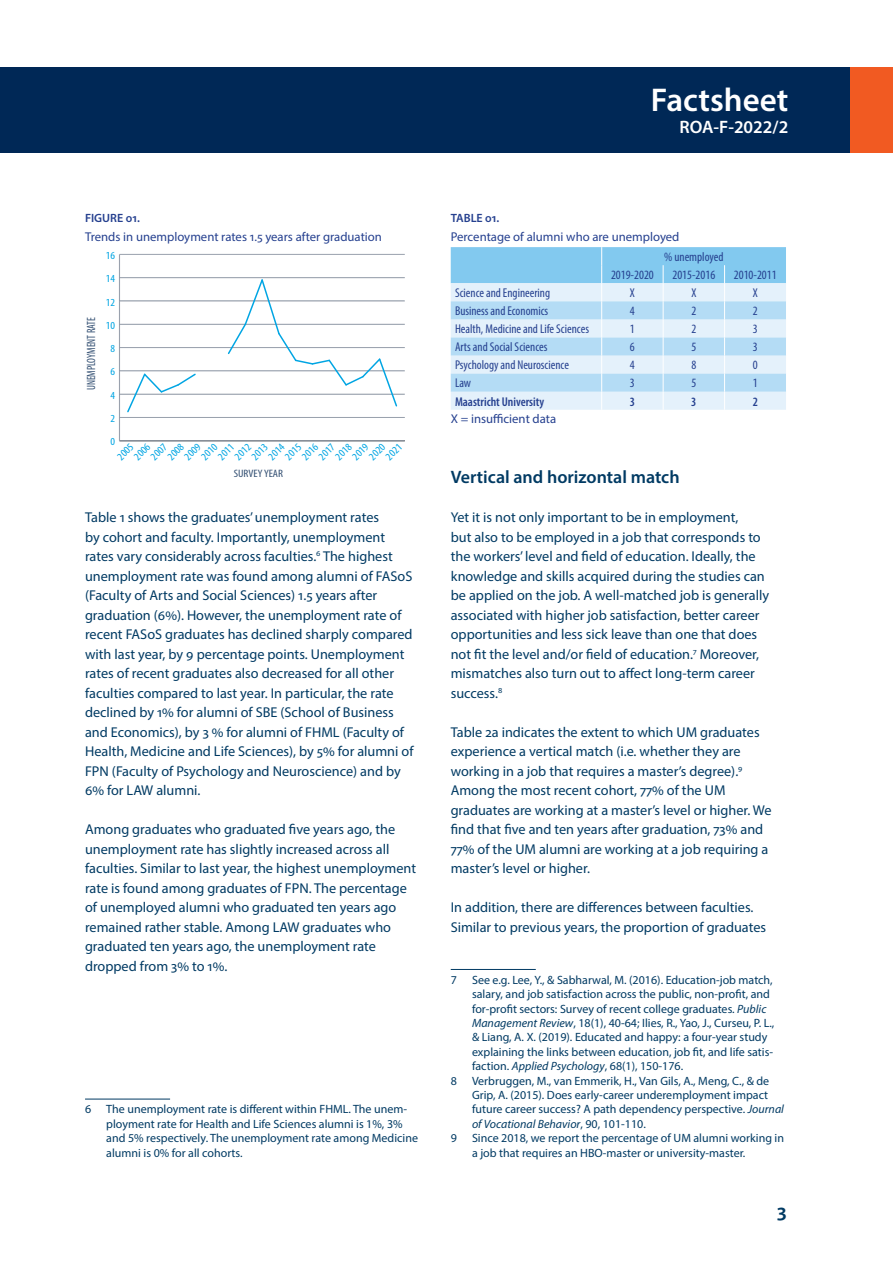
<style>
.page{position:relative;width:893px;height:1263px;background:#fff}
.page>*{position:absolute;margin:0;border:0;box-sizing:border-box;transform-origin:0 0}
.t1{font:600 33px "Myriad Pro";color:#fff}
.t2{font:600 21px "Myriad Pro";color:#003a63}
.t3{font:600 18px "Myriad Pro";color:#003a63}
.t4{font:600 18px "Myriad Pro";color:#fff}
.t5{font:14.25px/19.5px "Myriad Pro";color:#003a63}
.t6{font:condensed 12.75px "Myriad Pro";color:#25408f}
.t7{font:12.75px "Myriad Pro";color:#25408f}
.t8{font:600 condensed 12.75px "Myriad Pro";color:#25408f}
.t9{font:12px/14.4px "Myriad Pro";color:#003a63}
.t10{font:600 12px "Myriad Pro";color:#25408f}
.t11{font:condensed 12px "Myriad Pro";color:#345073;scale:.9 1}
.t12{font:condensed 10.8px "Myriad Pro";color:#00a5e3;scale:1.11 1}
.t13{font:condensed 10.8px "Myriad Pro";color:#345073;scale:1.11 1}
.s1{font-style:italic}
</style>
<div class="page">
<div style="left:0;top:67px;width:893px;height:86px;background:#002856"></div>
<div style="left:850px;top:67px;width:43px;height:86px;background:#f15a22"></div>
<hr style="left:119px;top:254px;width:1px;height:187px;background:#99a1ad">
<hr style="left:119px;top:440px;width:286px;height:1px;background:#99a1ad">
<hr style="left:119px;top:417px;width:286px;height:1px;background:#99a1ad">
<hr style="left:119px;top:394px;width:286px;height:1px;background:#99a1ad">
<hr style="left:119px;top:370px;width:286px;height:1px;background:#99a1ad">
<hr style="left:119px;top:347px;width:286px;height:1px;background:#99a1ad">
<hr style="left:119px;top:324px;width:286px;height:1px;background:#99a1ad">
<hr style="left:119px;top:301px;width:286px;height:1px;background:#99a1ad">
<hr style="left:119px;top:277px;width:286px;height:1px;background:#99a1ad">
<hr style="left:119px;top:254px;width:286px;height:1px;background:#99a1ad">
<svg style="left:126px;top:373px;width:71px;height:40px"></svg>
<svg style="left:227px;top:278px;width:171px;height:129px"></svg>
<hr style="left:85px;top:1099px;width:85px;height:1px;background:#003a63">
<svg style="left:451px;top:247px;width:335px;height:163px;background:#bfe1f6"></svg>
<hr style="left:451px;top:969px;width:85px;height:1px;background:#003a63">
<p class="t10" style="left:85px;top:210px;width:56px">FIGURE 01.</p>
<p class="t7" style="left:85px;top:229px;width:298px">Trends in unemployment rates 1.5 years after graduation</p>
<p class="t12" style="left:106px;top:249px;width:10px">16</p>
<p class="t12" style="left:106px;top:272px;width:10px">14</p>
<p class="t11" style="left:84px;top:390px;width:83px;rotate:-90deg">UNEMPLOYMENT RATE</p>
<p class="t12" style="left:106px;top:295px;width:10px">12</p>
<p class="t12" style="left:106px;top:319px;width:10px">10</p>
<p class="t12" style="left:110px;top:342px;width:6px">8</p>
<p class="t12" style="left:110px;top:365px;width:6px">6</p>
<p class="t12" style="left:110px;top:389px;width:6px">4</p>
<p class="t12" style="left:110px;top:412px;width:6px">2</p>
<p class="t12" style="left:110px;top:435px;width:6px">0</p>
<p class="t12" style="left:114px;top:453px;width:18px;rotate:-45deg">2005</p>
<p class="t12" style="left:131px;top:453px;width:18px;rotate:-45deg">2006</p>
<p class="t12" style="left:148px;top:453px;width:18px;rotate:-45deg">2007</p>
<p class="t12" style="left:165px;top:453px;width:18px;rotate:-45deg">2008</p>
<p class="t12" style="left:181px;top:453px;width:18px;rotate:-45deg">2009</p>
<p class="t12" style="left:198px;top:453px;width:18px;rotate:-45deg">2010</p>
<p class="t12" style="left:215px;top:453px;width:18px;rotate:-45deg">2011</p>
<p class="t12" style="left:232px;top:453px;width:18px;rotate:-45deg">2012</p>
<p class="t12" style="left:249px;top:453px;width:18px;rotate:-45deg">2013</p>
<p class="t12" style="left:265px;top:454px;width:18px;rotate:-45deg">2014</p>
<p class="t12" style="left:282px;top:454px;width:18px;rotate:-45deg">2015</p>
<p class="t12" style="left:299px;top:454px;width:18px;rotate:-45deg">2016</p>
<p class="t12" style="left:316px;top:454px;width:18px;rotate:-45deg">2017</p>
<p class="t12" style="left:332px;top:454px;width:18px;rotate:-45deg">2018</p>
<p class="t12" style="left:349px;top:454px;width:18px;rotate:-45deg">2019</p>
<p class="t12" style="left:366px;top:454px;width:18px;rotate:-45deg">2020</p>
<p class="t12" style="left:383px;top:454px;width:18px;rotate:-45deg">2021</p>
<p class="t13" style="left:234px;top:467px;width:46px">SURVEY YEAR</p>
<p class="t5" style="left:85px;top:507px;width:330px">Table 1 shows the graduates’ unemployment rates<br>by cohort and faculty. Importantly, unemployment rates vary considerably across faculties.<sup>6</sup> The highest unemployment rate was found among alumni of FASoS (Faculty of Arts and Social Sciences) 1.5 years after graduation (6%). However, the unemployment rate of recent FASoS graduates has declined sharply compared with last year, by 9 percentage points. Unemployment rates of recent graduates also decreased for all other faculties compared to last year. In particular, the rate declined by 1% for alumni of SBE (School of Business and Economics), by 3 % for alumni of FHML (Faculty of Health, Medicine and Life Sciences), by 5% for alumni of FPN (Faculty of Psychology and Neuroscience) and by 6% for LAW alumni.</p>
<p class="t5" style="left:85px;top:819px;width:333px">Among graduates who graduated five years ago, the unemployment rate has slightly increased across all faculties. Similar to last year, the highest unemployment rate is found among graduates of FPN. The percentage of unemployed alumni who graduated ten years ago remained rather stable. Among LAW graduates who graduated ten years ago, the unemployment rate dropped from 3% to 1%.</p>
<p class="t9" style="left:85px;top:1102px;width:8px">6</p>
<p class="t9" style="left:106px;top:1102px;width:313px">The unemployment rate is different within FHML. The unem&shy;ployment rate for Health and Life Sciences alumni is 1%, 3% and 5% respectively. The unemployment rate among Medicine alumni is 0% for all cohorts.</p>
<h1 class="t1" style="left:651px;top:79px;width:139px">Factsheet</h1>
<p class="t4" style="left:679px;top:115px;width:110px">ROA-F-2022/2</p>
<p class="t10" style="left:451px;top:210px;width:50px">TABLE 01.</p>
<p class="t7" style="left:451px;top:229px;width:230px">Percentage of alumni who are unemployed</p>
<p class="t6" style="left:664px;top:249px;width:61px">% unemployed</p>
<p class="t6" style="left:611px;top:267px;width:44px">2019-2020</p>
<p class="t6" style="left:672px;top:267px;width:44px">2015-2016</p>
<p class="t6" style="left:734px;top:267px;width:44px">2010-2011</p>
<p class="t6" style="left:455px;top:285px;width:97px">Science and Engineering</p>
<p class="t6" style="left:630px;top:285px;width:6px">X</p>
<p class="t6" style="left:691px;top:285px;width:6px">X</p>
<p class="t6" style="left:753px;top:285px;width:6px">X</p>
<p class="t6" style="left:455px;top:303px;width:95px">Business and Economics</p>
<p class="t6" style="left:630px;top:303px;width:6px">4</p>
<p class="t6" style="left:691px;top:303px;width:6px">2</p>
<p class="t6" style="left:753px;top:303px;width:6px">2</p>
<p class="t6" style="left:455px;top:321px;width:136px">Health, Medicine and Life Sciences</p>
<p class="t6" style="left:630px;top:321px;width:6px">1</p>
<p class="t6" style="left:691px;top:321px;width:6px">2</p>
<p class="t6" style="left:753px;top:321px;width:6px">3</p>
<p class="t6" style="left:455px;top:339px;width:94px">Arts and Social Sciences</p>
<p class="t6" style="left:630px;top:339px;width:6px">6</p>
<p class="t6" style="left:691px;top:339px;width:6px">5</p>
<p class="t6" style="left:753px;top:339px;width:6px">3</p>
<p class="t6" style="left:455px;top:357px;width:115px">Psychology and Neuroscience</p>
<p class="t6" style="left:630px;top:357px;width:6px">4</p>
<p class="t6" style="left:691px;top:357px;width:6px">8</p>
<p class="t6" style="left:753px;top:357px;width:6px">0</p>
<p class="t6" style="left:455px;top:375px;width:18px">Law</p>
<p class="t6" style="left:630px;top:375px;width:6px">3</p>
<p class="t6" style="left:691px;top:375px;width:6px">5</p>
<p class="t6" style="left:753px;top:375px;width:6px">1</p>
<p class="t8" style="left:455px;top:393px;width:91px">Maastricht University</p>
<p class="t8" style="left:630px;top:393px;width:7px">3</p>
<p class="t8" style="left:691px;top:393px;width:7px">3</p>
<p class="t8" style="left:753px;top:393px;width:7px">2</p>
<p class="t7" style="left:451px;top:411px;width:107px">X = insufficient data</p>
<p class="t3" style="left:451px;top:466px;width:230px">Vertical and horizontal match</p>
<p class="t5" style="left:451px;top:507px;width:320px">Yet it is not only important to be in employment,<br>but also to be employed in a job that corresponds to the workers’ level and field of education. Ideally, the knowledge and skills acquired during the studies can be applied on the job. A well-matched job is generally associated with higher job satisfaction, better career opportunities and less sick leave than one that does not fit the level and/or field of education.<sup>7</sup> Moreover, mismatches also turn out to affect long-term career success.<sup>8</sup></p>
<p class="t5" style="left:451px;top:722px;width:322px">Table 2a indicates the extent to which UM graduates experience a vertical match (i.e. whether they are working in a job that requires a master’s degree).<sup>9<br></sup>Among the most recent cohort, 77% of the UM graduates are working at a master’s level or higher. We find that five and ten years after graduation, 73% and 77% of the UM alumni are working at a job requiring a master’s level or higher.</p>
<p class="t5" style="left:451px;top:897px;width:317px">In addition, there are differences between faculties.<br>Similar to previous years, the proportion of graduates</p>
<p class="t9" style="left:451px;top:972px;width:8px">7</p>
<p class="t9" style="left:472px;top:972px;width:304px">See e.g. Lee, Y., &amp; Sabharwal, M. (2016). Education-job match, salary, and job satisfaction across the public, non-profit, and for-profit sectors: Survey of recent college graduates. <span class="s1">Public Management Review</span>, 18(1), 40-64; Ilies, R., Yao, J., Curseu, P. L., &amp; Liang, A. X. (2019). Educated and happy: a four‐year study explaining the links between education, job fit, and life satis&shy;faction. <span class="s1">Applied Psychology</span>, 68(1), 150-176.</p>
<p class="t9" style="left:451px;top:1073px;width:8px">8</p>
<p class="t9" style="left:472px;top:1073px;width:313px">Verbruggen, M., van Emmerik, H., Van Gils, A., Meng, C., &amp; de Grip, A. (2015). Does early-career underemployment impact future career success? A path dependency perspective. <span class="s1">Journal of Vocational Behavior</span>, 90, 101-110.</p>
<p class="t9" style="left:451px;top:1131px;width:8px">9</p>
<p class="t9" style="left:472px;top:1131px;width:314px">Since 2018, we report the percentage of UM alumni working in a job that requires an HBO-master or university-master.</p>
<h2 class="t2" style="left:777px;top:1197px;width:11px">3</h2>
</div>
